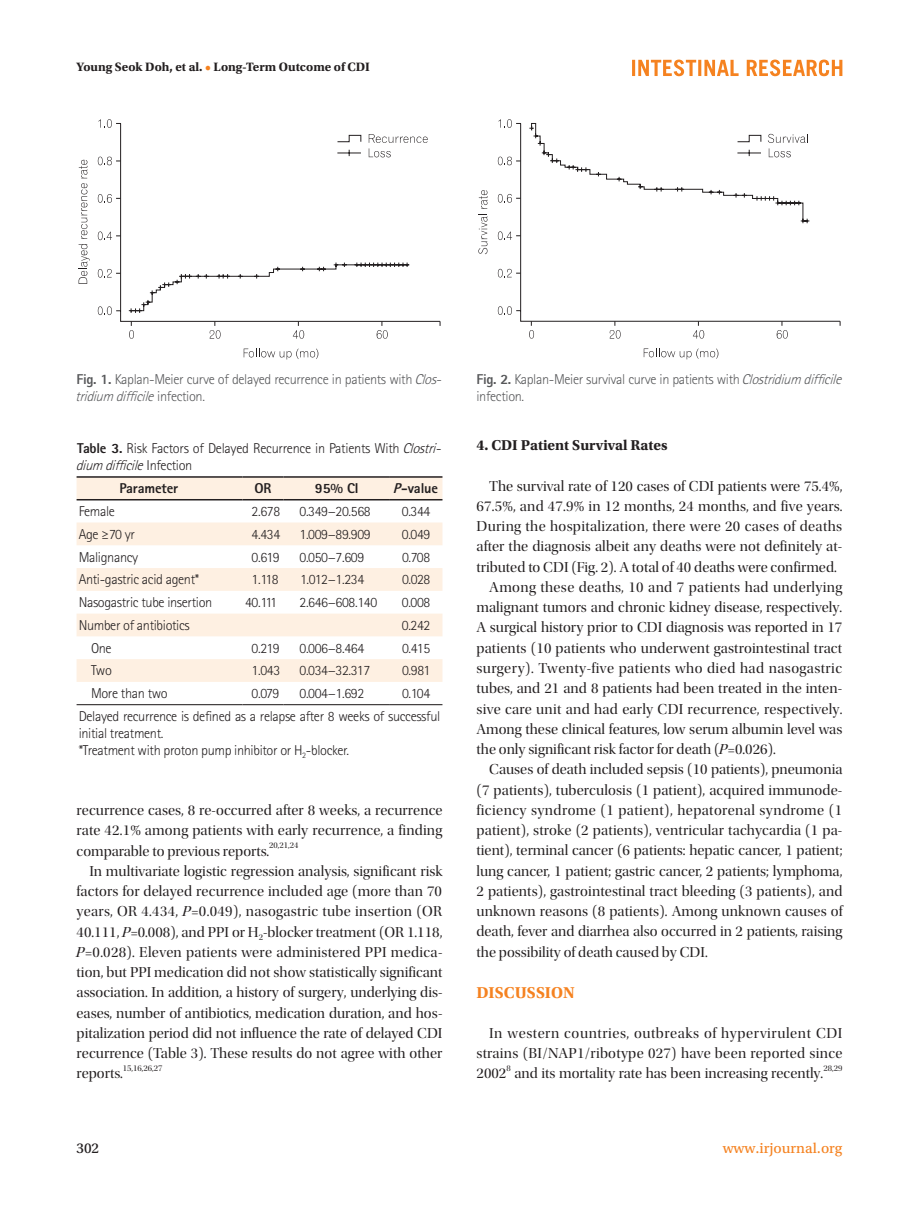
<style>
.page{position:relative;width:919px;height:1217px;background:#fff}
.page>*{position:absolute;margin:0;border:0;box-sizing:border-box;transform-origin:0 0}
.영문-서론{font:700 16.5px "Utopia Std";color:#f58220}
.영문본문{font:15px/20.2px "Utopia Std Disp";color:#231f20;text-align:justify}
.영문-서론1{font:700 15px "Utopia Std";color:#231f20}
.t1{font:15px "Utopia Std Capt";color:#f58220}
.t2{font:15px "Utopia Std Capt";color:#231f20}
.영문-표{font:300 14.25px/17.1px "Rotis Sans Serif Std";letter-spacing:-.025em;color:#231f20}
.영문-그림{font:300 14.25px/17.1px "Rotis Sans Serif Std";letter-spacing:-.025em;color:#57585a}
.표-line{font:800 14.25px "Rotis Sans Serif Std";letter-spacing:-.01em;color:#231f20}
.t3{font:700 12.75px "Utopia Std";color:#231f20}
.영문본문-2{font:8.7px "Utopia Std Disp";color:#231f20}
.s1{color:#f58220}
.s2{font-weight:800}
.s3{font-style:italic}
</style>
<div class="page">
<svg style="left:632px;top:60px;width:210px;height:16px"></svg>
<svg style="left:77px;top:477px;width:365px;height:204px;fill:#fef0e2"></svg>
<hr style="left:77px;top:476px;width:165px;height:1px;background:#231f20">
<hr style="left:242px;top:476px;width:41px;height:1px;background:#231f20">
<hr style="left:283px;top:476px;width:107px;height:1px;background:#231f20">
<hr style="left:390px;top:476px;width:52px;height:1px;background:#231f20">
<hr style="left:77px;top:499px;width:165px;height:1px;background:#231f20">
<hr style="left:242px;top:499px;width:41px;height:1px;background:#231f20">
<hr style="left:283px;top:499px;width:107px;height:1px;background:#231f20">
<hr style="left:390px;top:499px;width:52px;height:1px;background:#231f20">
<hr style="left:77px;top:704px;width:165px;height:1px;background:#231f20">
<hr style="left:242px;top:704px;width:41px;height:1px;background:#231f20">
<hr style="left:283px;top:704px;width:107px;height:1px;background:#231f20">
<hr style="left:390px;top:704px;width:52px;height:1px;background:#231f20">
<svg style="left:79px;top:160px;width:11px;height:124px"></svg>
<svg style="left:129px;top:330px;width:5px;height:9px"></svg>
<svg style="left:98px;top:119px;width:14px;height:9px"></svg>
<svg style="left:98px;top:157px;width:14px;height:8px"></svg>
<svg style="left:98px;top:194px;width:14px;height:9px"></svg>
<svg style="left:98px;top:231px;width:14px;height:9px"></svg>
<svg style="left:98px;top:269px;width:14px;height:8px"></svg>
<svg style="left:376px;top:330px;width:12px;height:9px"></svg>
<svg style="left:244px;top:348px;width:74px;height:11px"></svg>
<svg style="left:98px;top:306px;width:14px;height:9px"></svg>
<svg style="left:383px;top:136px;width:44px;height:21px"></svg>
<svg style="left:116px;top:134px;width:267px;height:192px"></svg>
<svg style="left:293px;top:330px;width:11px;height:9px"></svg>
<svg style="left:210px;top:330px;width:10px;height:9px"></svg>
<svg style="left:128px;top:262px;width:282px;height:52px"></svg>
<svg style="left:478px;top:190px;width:9px;height:64px"></svg>
<svg style="left:529px;top:330px;width:5px;height:8px"></svg>
<svg style="left:498px;top:119px;width:14px;height:9px"></svg>
<svg style="left:498px;top:157px;width:14px;height:8px"></svg>
<svg style="left:498px;top:194px;width:14px;height:9px"></svg>
<svg style="left:498px;top:231px;width:14px;height:9px"></svg>
<svg style="left:498px;top:269px;width:14px;height:8px"></svg>
<svg style="left:776px;top:330px;width:11px;height:8px"></svg>
<svg style="left:643px;top:348px;width:75px;height:11px"></svg>
<svg style="left:498px;top:306px;width:14px;height:9px"></svg>
<svg style="left:516px;top:134px;width:266px;height:192px"></svg>
<svg style="left:693px;top:330px;width:11px;height:8px"></svg>
<svg style="left:609px;top:330px;width:11px;height:8px"></svg>
<svg style="left:528px;top:123px;width:282px;height:101px"></svg>
<p class="t3" style="left:77px;top:60px;width:295px">Young Seok Doh, et al. <span class="s1">•</span> Long-Term Outcome of CDI</p>
<p class="영문-그림" style="left:75px;top:371px;width:372px"><span class="s2">Fig. 1.</span> Kaplan-Meier curve of delayed recurrence in patients with <span class="s3">Clos&shy;tridium difficile</span> i n f e c t i o n .</p>
<p class="영문-그림" style="left:476px;top:371px;width:370px"><span class="s2">Fig. 2.</span> Kaplan-Meier survival curve in patients with <span class="s3">Clostridium difficile </span>infection.</p>
<p class="영문-표" style="left:76px;top:439px;width:365px"><span class="s2">Table 3.</span> Risk Factors of Delayed Recurrence in Patients With <span class="s3">Clostri&shy;dium difficile</span>I n f e c t i o n</p>
<p class="표-line" style="left:120px;top:479px;width:60px">Parameter</p>
<p class="표-line" style="left:254px;top:479px;width:19px">OR</p>
<p class="표-line" style="left:315px;top:479px;width:45px">95% CI</p>
<p class="표-line" style="left:393px;top:479px;width:47px"><span class="s3">P</span>-value</p>
<p class="영문-표" style="left:79px;top:502px;width:38px">Female</p>
<p class="영문-표" style="left:251px;top:502px;width:30px">2.678</p>
<p class="영문-표" style="left:299px;top:502px;width:73px">0.349−20.568</p>
<p class="영문-표" style="left:402px;top:502px;width:30px">0.344</p>
<p class="영문-표" style="left:79px;top:525px;width:58px">Age ≥70 yr</p>
<p class="영문-표" style="left:251px;top:525px;width:30px">4.434</p>
<p class="영문-표" style="left:299px;top:525px;width:73px">1.009−89.909</p>
<p class="영문-표" style="left:402px;top:525px;width:30px">0.049</p>
<p class="영문-표" style="left:79px;top:548px;width:61px">Malignancy</p>
<p class="영문-표" style="left:251px;top:548px;width:30px">0.619</p>
<p class="영문-표" style="left:299px;top:548px;width:66px">0.050−7.609</p>
<p class="영문-표" style="left:402px;top:548px;width:30px">0.708</p>
<p class="영문-표" style="left:79px;top:571px;width:122px">Anti-gastric acid agent*</p>
<p class="영문-표" style="left:251px;top:571px;width:29px">1.118</p>
<p class="영문-표" style="left:300px;top:571px;width:66px">1.012−1.234</p>
<p class="영문-표" style="left:402px;top:571px;width:30px">0.028</p>
<p class="영문-표" style="left:79px;top:593px;width:135px">Nasogastric tube insertion</p>
<p class="영문-표" style="left:245px;top:593px;width:33px">40.111</p>
<p class="영문-표" style="left:299px;top:593px;width:79px">2.646−608.140</p>
<p class="영문-표" style="left:402px;top:593px;width:30px">0.008</p>
<p class="영문-표" style="left:79px;top:616px;width:113px">Number of antibiotics</p>
<p class="영문-표" style="left:402px;top:616px;width:30px">0.242</p>
<p class="영문-표" style="left:91px;top:639px;width:22px">One</p>
<p class="영문-표" style="left:251px;top:639px;width:30px">0.219</p>
<p class="영문-표" style="left:299px;top:639px;width:66px">0.006−8.464</p>
<p class="영문-표" style="left:402px;top:639px;width:30px">0.415</p>
<p class="영문-표" style="left:91px;top:662px;width:22px">Two</p>
<p class="영문-표" style="left:251px;top:662px;width:30px">1.043</p>
<p class="영문-표" style="left:299px;top:662px;width:72px">0.034−32.317</p>
<p class="영문-표" style="left:402px;top:662px;width:30px">0.981</p>
<p class="영문-표" style="left:91px;top:684px;width:78px">More than two</p>
<p class="영문-표" style="left:251px;top:684px;width:29px">0.079</p>
<p class="영문-표" style="left:299px;top:684px;width:66px">0.004−1.692</p>
<p class="영문-표" style="left:402px;top:684px;width:30px">0.104</p>
<p class="영문-표" style="left:79px;top:707px;width:363px">Delayed recurrence is defined as a relapse after 8 weeks of successful initial treatment.</p>
<p class="영문-표" style="left:79px;top:741px;width:272px">*Treatment with proton pump inhibitor or H<sub>2</sub>-blocker.</p>
<p class="영문본문" style="left:77px;top:800px;width:367px">recurrence cases, 8 re-occurred after 8 weeks, a recurrence rate 42.1% among patients with early recurrence, a finding comparable to previous reports.</p>
<p class="영문본문-2" style="left:269px;top:840px;width:31px">20,21,24</p>
<p class="영문본문" style="left:75px;top:860px;width:369px;text-indent:14px">In multivariate logistic regression analysis, significant risk factors for delayed recurrence included age (more than 70 years, OR 4.434, <span class="s3">P</span>=0.049), nasogastric tube insertion (OR 40.111, <span class="s3">P</span>=0.008), and PPI or H<sub>2</sub>-blocker treatment (OR 1.118, <span class="s3">P</span>=0.028). Eleven patients were administered PPI medica&shy;tion, but PPI medication did not show statistically significant association. In addition, a history of surgery, underlying dis&shy;eases, number of antibiotics, medication duration, and hos&shy;pitalization period did not influence the rate of delayed CDI recurrence (Table 3). These results do not agree with other reports.</p>
<p class="영문본문-2" style="left:123px;top:1063px;width:41px">15,16,26,27</p>
<p class="영문-서론1" style="left:476px;top:436px;width:193px">4. CDI Patient Survival Rates</p>
<p class="영문본문" style="left:476px;top:476px;width:367px;text-indent:13px">The survival rate of 120 cases of CDI patients were 75.4%, 67.5%, and 47.9% in 12 months, 24 months, and five years.<br>During the hospitalization, there were 20 cases of deaths after the diagnosis albeit any deaths were not definitely at&shy;tributed to CDI (Fig. 2). A total of 40 deaths were confirmed.</p>
<p class="영문본문" style="left:476px;top:577px;width:367px;text-indent:13px">Among these deaths, 10 and 7 patients had underlying malignant tumors and chronic kidney disease, respectively.<br>A surgical history prior to CDI diagnosis was reported in 17 patients (10 patients who underwent gastrointestinal tract surgery). Twenty-five patients who died had nasogastric tubes, and 21 and 8 patients had been treated in the inten&shy;sive care unit and had early CDI recurrence, respectively.<br>Among these clinical features, low serum albumin level was the only significant risk factor for death (<span class="s3">P</span>=0.026).</p>
<p class="영문본문" style="left:476px;top:759px;width:367px;text-indent:13px">Causes of death included sepsis (10 patients), pneumonia (7 patients), tuberculosis (1 patient), acquired immunode&shy;ficiency syndrome (1 patient), hepatorenal syndrome (1 patient), stroke (2 patients), ventricular tachycardia (1 pa&shy;tient), terminal cancer (6 patients: hepatic cancer, 1 patient; lung cancer, 1 patient; gastric cancer, 2 patients; lymphoma, 2 patients), gastrointestinal tract bleeding (3 patients), and unknown reasons (8 patients). Among unknown causes of death, fever and diarrhea also occurred in 2 patients, raising the possibility of death caused by CDI.</p>
<p class="영문-서론" style="left:476px;top:983px;width:100px">DISCUSSION</p>
<p class="영문본문" style="left:476px;top:1022px;width:367px;text-indent:13px">In western countries, outbreaks of hypervirulent CDI strains (BI/NAP1/ribotype 027) have been reported since 2002</p>
<p class="영문본문-2" style="left:506px;top:1063px;width:6px">8</p>
<p class="영문본문" style="left:514px;top:1063px;width:310px">and its mortality rate has been increasing recently.</p>
<p class="영문본문-2" style="left:823px;top:1063px;width:21px">28,29</p>
<p class="t2" style="left:77px;top:1139px;width:24px">302</p>
<p class="t1" style="left:722px;top:1139px;width:121px">www.irjournal.org</p>
</div>
